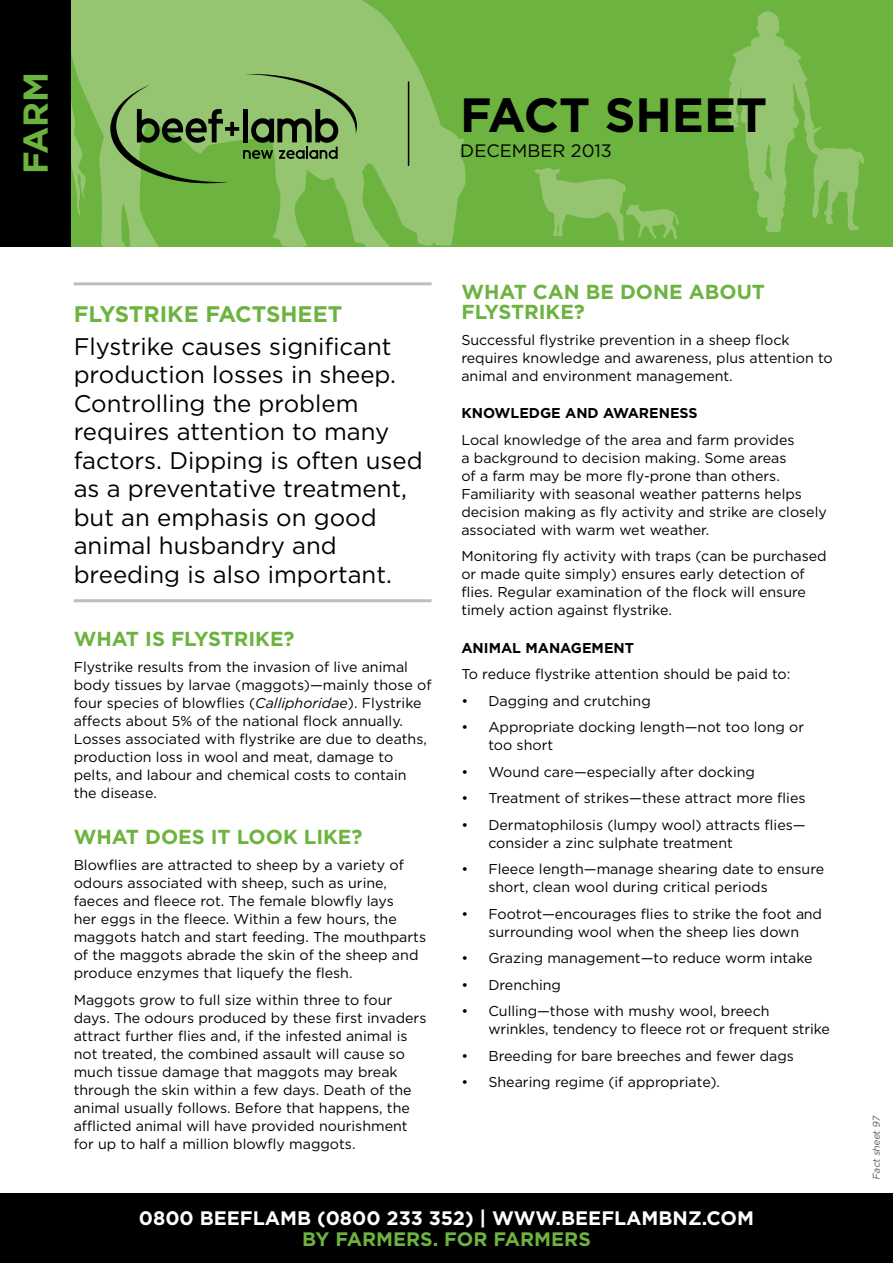
<style>
.page{position:relative;width:893px;height:1263px;background:#fff}
.page>*{position:absolute;margin:0;border:0;box-sizing:border-box;transform-origin:0 0}
.t1{font:700 48px "Gotham";color:#000}
.t2{font:700 34.5px "Gotham";color:#6cb33f}
.t3{font:24px/28.5px "Gotham";color:#000}
.t4{font:700 22.5px "Gotham";color:#6cb33f}
.t5{font:700 20.25px/20.2px "Gotham";color:#6cb33f}
.t6{font:700 19.5px "Gotham";color:#fff}
.t7{font:700 19.5px "Gotham";color:#6cb33f}
.t8{font:18px "Gotham";color:#000}
.t9{font:14.25px/18px "Gotham";color:#000}
.t10{font:700 14.25px "Gotham";color:#000}
.t11{font:italic 9.75px "Gotham";color:#58595b}
.s1{font-style:italic}
</style>
<div class="page">
<div style="left:0;top:1193px;width:893px;height:70px;background:#000"></div>
<div style="left:0;top:0;width:893px;height:247px;background:#6cb33f"></div>
<svg style="left:728px;top:11px;width:137px;height:221px"></svg>
<svg style="left:70px;top:0;width:396px;height:247px;fill:#96c572"></svg>
<svg style="left:534px;top:168px;width:145px;height:73px"></svg>
<div style="left:0;top:0;width:70px;height:247px;background:#000"></div>
<hr style="left:408px;top:81px;width:1px;height:85px;background:#000">
<hr style="left:74px;top:282px;width:358px;height:3px;background:#bcbec0">
<hr style="left:74px;top:599px;width:358px;height:3px;background:#bcbec0">
<svg style="left:110px;top:74px;width:247px;height:109px"></svg>
<h2 class="t2" style="left:13px;top:174px;width:104px;rotate:-90deg">FARM</h2>
<h1 class="t1" style="left:460px;top:83px;width:308px">FACT SHEET</h1>
<p class="t8" style="left:460px;top:140px;width:153px">DECEMBER 2013</p>
<h3 class="t4" style="left:74px;top:299px;width:270px">FLYSTRIKE FACTSHEET</h3>
<p class="t3" style="left:74px;top:332px;width:351px">Flystrike causes significant production losses in sheep.<br>Controlling the problem requires attention to many factors. Dipping is often used as a preventative treatment, but an emphasis on good animal husbandry and breeding is also important.</p>
<h3 class="t5" style="left:74px;top:628px;width:222px">WHAT IS FLYSTRIKE?</h3>
<p class="t9" style="left:74px;top:658px;width:359px">Flystrike results from the invasion of live animal body tissues by larvae (maggots)—mainly those of four species of blowflies (<span class="s1">Calliphoridae</span>). Flystrike affects about 5% of the national flock annually.<br>Losses associated with flystrike are due to deaths, production loss in wool and meat, damage to pelts, and labour and chemical costs to contain the disease.</p>
<h3 class="t5" style="left:74px;top:826px;width:290px">WHAT DOES IT LOOK LIKE?</h3>
<p class="t9" style="left:74px;top:856px;width:354px">Blowflies are attracted to sheep by a variety of odours associated with sheep, such as urine, faeces and fleece rot. The female blowfly lays<br>her eggs in the fleece. Within a few hours, the maggots hatch and start feeding. The mouthparts of the maggots abrade the skin of the sheep and produce enzymes that liquefy the flesh.</p>
<p class="t9" style="left:74px;top:990px;width:354px">Maggots grow to full size within three to four days. The odours produced by these first invaders attract further flies and, if the infested animal is not treated, the combined assault will cause so much tissue damage that maggots may break through the skin within a few days. Death of the animal usually follows. Before that happens, the afflicted animal will have provided nourishment for up to half a million blowfly maggots.</p>
<h3 class="t5" style="left:461px;top:281px;width:305px">WHAT CAN BE DONE ABOUT<br>FLYSTRIKE?</h3>
<p class="t9" style="left:461px;top:331px;width:373px">Successful flystrike prevention in a sheep flock requires knowledge and awareness, plus attention to animal and environment management.</p>
<p class="t10" style="left:461px;top:404px;width:238px">KNOWLEDGE AND AWARENESS</p>
<p class="t9" style="left:461px;top:431px;width:367px">Local knowledge of the area and farm provides<br>a background to decision making. Some areas<br>of a farm may be more fly-prone than others.<br>Familiarity with seasonal weather patterns helps decision making as fly activity and strike are closely associated with warm wet weather.</p>
<p class="t9" style="left:461px;top:547px;width:367px">Monitoring fly activity with traps (can be purchased or made quite simply) ensures early detection of flies. Regular examination of the flock will ensure timely action against flystrike.</p>
<p class="t10" style="left:461px;top:638px;width:174px">ANIMAL MANAGEMENT</p>
<p class="t9" style="left:461px;top:665px;width:331px">To reduce flystrike attention should be paid to:</p>
<p class="t9" style="left:461px;top:691px;width:191px">• Dagging and crutching</p>
<p class="t9" style="left:488px;top:718px;width:317px;text-indent:-27px">• Appropriate docking length—not too long or too short</p>
<p class="t9" style="left:461px;top:762px;width:295px">• Wound care—especially after docking</p>
<p class="t9" style="left:461px;top:789px;width:346px">• Treatment of strikes—these attract more flies</p>
<p class="t9" style="left:488px;top:815px;width:319px;text-indent:-27px">• Dermatophilosis (lumpy wool) attracts flies— consider a zinc sulphate treatment</p>
<p class="t9" style="left:488px;top:860px;width:337px;text-indent:-27px">• Fleece length—manage shearing date to ensure short, clean wool during critical periods</p>
<p class="t9" style="left:461px;top:904px;width:362px;text-align:center">• Footrot—encourages flies to strike the foot and surrounding wool when the sheep lies down</p>
<p class="t9" style="left:461px;top:949px;width:353px">• Grazing management—to reduce worm intake</p>
<p class="t9" style="left:461px;top:975px;width:101px">• Drenching</p>
<p class="t9" style="left:488px;top:1002px;width:343px;text-indent:-27px">• Culling—those with mushy wool, breech wrinkles, tendency to fleece rot or frequent strike</p>
<p class="t9" style="left:461px;top:1046px;width:334px">• Breeding for bare breeches and fewer dags</p>
<p class="t9" style="left:461px;top:1073px;width:260px">• Shearing regime (if appropriate).</p>
<h3 class="t6" style="left:139px;top:1205px;width:617px">0800 BEEFLAMB (0800 233 352) | WWW.BEEFLAMBNZ.COM</h3>
<h3 class="t7" style="left:302px;top:1226px;width:290px">BY FARMERS. FOR FARMERS</h3>
<p class="t11" style="left:870px;top:1180px;width:67px;rotate:-90deg">Factsheet97</p>
</div>
